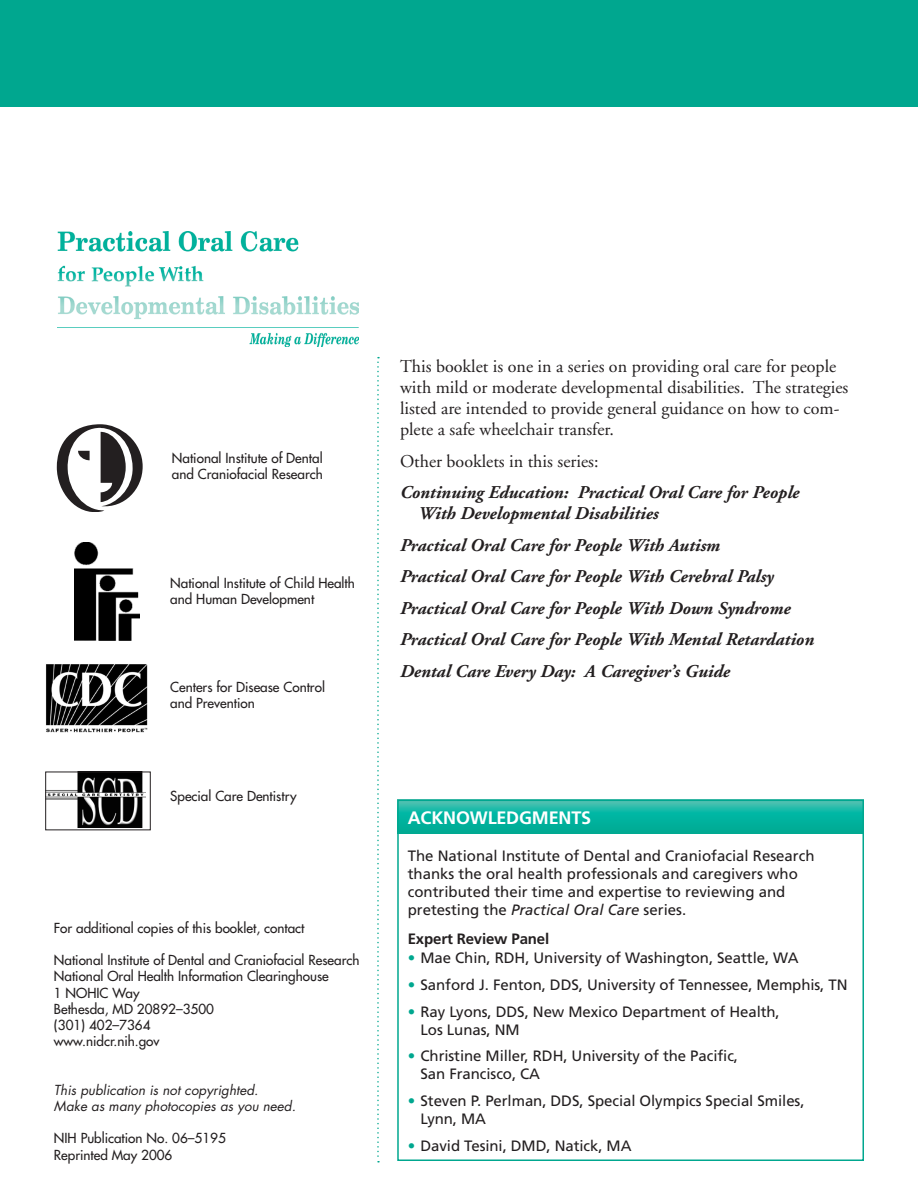
<style>
.page{position:relative;width:918px;height:1188px;background:#fff}
.page>*{position:absolute;margin:0;border:0;box-sizing:border-box;transform-origin:0 0}
.Body{font:italic 700 18px/21px "Adobe Garamond";color:#231f20}
.Body-2{font:18px/21px "Adobe Garamond";color:#231f20}
.t1{font:700 18px "Frutiger";letter-spacing:-.01em;color:#fff}
.Body-3{font:15px/18px "Frutiger";letter-spacing:-.005em;color:#231f20}
.t2{font:700 15px "Frutiger";letter-spacing:-.01em;color:#231f20}
.t3{font:13.5px/16.5px "Futura";color:#231f20}
.t4{font:italic 13.5px/16.2px "Futura";color:#231f20}
.t5{font:8.4px/12.8px "Futura";color:#231f20}
.s1{font-style:italic}
.s2{color:#00a78f}
</style>
<div class="page">
<img style="left:58px;top:232px;width:301px;height:115px">
<svg style="left:377px;top:357px;width:2px;height:806px"></svg>
<div style="left:0;top:0;width:918px;height:107px;background:#00a78f"></div>
<svg style="left:57px;top:424px;width:86px;height:88px"></svg>
<img style="left:46px;top:664px;width:102px;height:69px">
<img style="left:75px;top:543px;width:65px;height:97px">
<img style="left:47px;top:774px;width:98px;height:53px">
<div style="left:45px;top:772px;width:106px;height:58px;border:1px solid #231f20"></div>
<svg style="left:400px;top:803px;width:461px;height:31px;background:#0bb39f"></svg>
<div style="left:397px;top:800px;width:467px;height:361px;border:2px solid #00a78f"></div>
<p class="t3" style="left:172px;top:449px;width:152px">National Institute of Dental and Craniofacial Research</p>
<p class="t5" style="left:149px;top:452px;width:110px">NATIONAL INSTITUTE OF<br>DENTAL AND CRANIOFACIAL</p>
<p class="t3" style="left:170px;top:575px;width:186px">National Institute of Child Health and Human Development</p>
<p class="t3" style="left:170px;top:678px;width:156px">Centers for Disease Control and Prevention</p>
<p class="t3" style="left:170px;top:787px;width:128px">Special Care Dentistry</p>
<p class="t3" style="left:54px;top:919px;width:252px">For additional copies of this booklet, contact</p>
<p class="t3" style="left:54px;top:952px;width:307px">National Institute of Dental and Craniofacial Research</p>
<p class="t3" style="left:54px;top:968px;width:276px">National Oral Health Information Clearinghouse</p>
<p class="t3" style="left:54px;top:984px;width:87px">1 NOHIC Way</p>
<p class="t3" style="left:54px;top:1000px;width:162px">Bethesda, MD 20892–3500</p>
<p class="t3" style="left:54px;top:1017px;width:98px">(301) 402–7364</p>
<p class="t3" style="left:54px;top:1033px;width:107px">www.nidcr.nih.gov</p>
<p class="t4" style="left:54px;top:1081px;width:243px">This publication is not copyrighted.<br>Make as many photocopies as you need.</p>
<p class="t3" style="left:54px;top:1130px;width:173px">NIH Publication No. 06–5195</p>
<p class="t3" style="left:54px;top:1146px;width:120px">Reprinted May 2006</p>
<p class="Body-2" style="left:400px;top:357px;width:450px">This booklet is one in a series on providing oral care for people with mild or moderate developmental disabilities. The strategies listed are intended to provide general guidance on how to com&shy;plete a safe wheelchair transfer.</p>
<p class="Body-2" style="left:400px;top:451px;width:200px">Other booklets in this series:</p>
<p class="Body" style="left:418px;top:483px;width:383px;text-indent:-18px">Continuing Education: Practical Oral Care for People<br>With Developmental Disabilities</p>
<p class="Body" style="left:400px;top:535px;width:322px">Practical Oral Care for People With Autism</p>
<p class="Body" style="left:400px;top:567px;width:375px">Practical Oral Care for People With Cerebral Palsy</p>
<p class="Body" style="left:400px;top:598px;width:392px">Practical Oral Care for People With Down Syndrome</p>
<p class="Body" style="left:400px;top:630px;width:416px">Practical Oral Care for People With Mental Retardation</p>
<p class="Body" style="left:400px;top:661px;width:332px">Dental Care Every Day: A Caregiver’s Guide</p>
<p class="t1" style="left:408px;top:807px;width:183px">Acknowledg ments</p>
<p class="Body-3" style="left:408px;top:847px;width:408px">The National I nstitute of Dental and Craniofacial Research thanks the oral health professionals and caregivers who contributed their time and expertise to reviewing and pretesting the <span class="s1">Practical Oral Care</span> series.</p>
<p class="t2" style="left:408px;top:930px;width:143px">Expert Review Panel</p>
<p class="Body-3" style="left:408px;top:949px;width:392px"><span class="s2">•</span> Mae Chin, RDH, U niversity of Washington, Seattle, WA</p>
<p class="Body-3" style="left:408px;top:976px;width:441px"><span class="s2">•</span> Sanford J. Fenton, DDS, U niversity of Tennessee, Memphis, TN</p>
<p class="Body-3" style="left:421px;top:1002px;width:361px;text-indent:-13px"><span class="s2">•</span> Ray Lyons, DDS, New Mexico Department of Health,<br>Los Lunas, NM</p>
<p class="Body-3" style="left:421px;top:1047px;width:319px;text-indent:-13px"><span class="s2">•</span> Christine Miller, RDH, U niversity of the Pacific,<br>San Francisco, CA</p>
<p class="Body-3" style="left:421px;top:1092px;width:386px;text-indent:-13px"><span class="s2">•</span> Steven P. Perlman, DDS, Special Olympics Special Smiles,<br>Lynn, MA</p>
<p class="Body-3" style="left:408px;top:1136px;width:225px"><span class="s2">•</span> David Tesini, DMD, Natick, MA</p>
</div>
